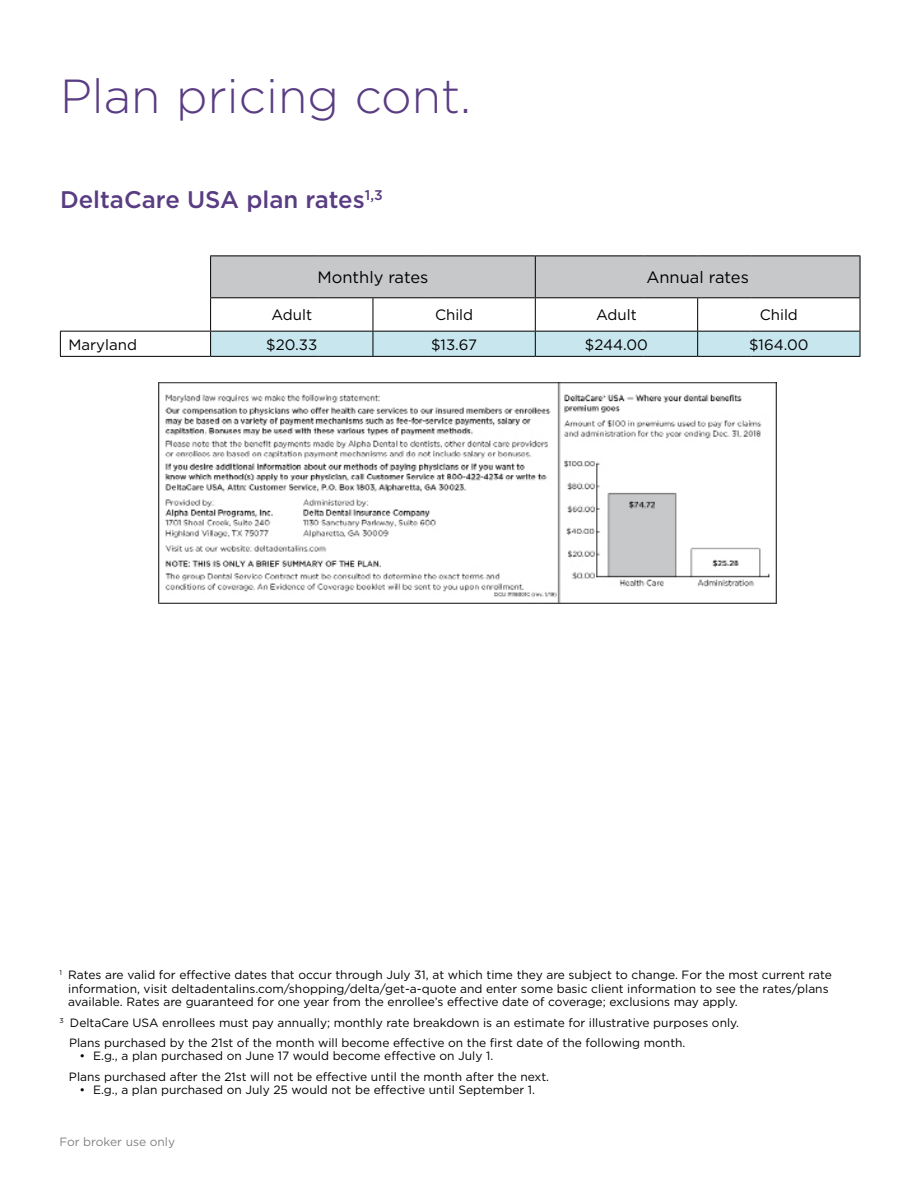
<style>
.page{position:relative;width:918px;height:1188px;background:#fff}
.page>*{position:absolute;margin:0;border:0;box-sizing:border-box;transform-origin:0 0}
.t1{font:300 47.85px "Gotham";color:#593c82}
.t2{font:500 24px "Gotham";color:#593c82}
.t3{font:16.5px "Gotham";color:#000}
.t4{font:15px "Gotham";color:#000}
.t5{font:12px/13.5px "Gotham";color:#000}
.t6{font:12px "Gotham";color:#808285}
</style>
<div class="page">
<div style="left:211px;top:257px;width:649px;height:40px;background:#c7c8ca"></div>
<hr style="left:210px;top:256px;width:109px;height:1px;background:#000">
<hr style="left:319px;top:256px;width:54px;height:1px;background:#000">
<hr style="left:373px;top:256px;width:54px;height:1px;background:#000">
<hr style="left:427px;top:256px;width:108px;height:1px;background:#000">
<hr style="left:535px;top:256px;width:109px;height:1px;background:#000">
<hr style="left:644px;top:256px;width:54px;height:1px;background:#000">
<hr style="left:698px;top:256px;width:54px;height:1px;background:#000">
<hr style="left:752px;top:256px;width:108px;height:1px;background:#000">
<hr style="left:210px;top:297px;width:109px;height:1px;background:#000">
<hr style="left:319px;top:297px;width:54px;height:1px;background:#000">
<hr style="left:373px;top:297px;width:54px;height:1px;background:#000">
<hr style="left:427px;top:297px;width:108px;height:1px;background:#000">
<hr style="left:535px;top:297px;width:109px;height:1px;background:#000">
<hr style="left:644px;top:297px;width:54px;height:1px;background:#000">
<hr style="left:698px;top:297px;width:54px;height:1px;background:#000">
<hr style="left:752px;top:297px;width:108px;height:1px;background:#000">
<hr style="left:60px;top:331px;width:151px;height:1px;background:#000">
<hr style="left:60px;top:356px;width:151px;height:1px;background:#000">
<svg style="left:60px;top:332px;width:1px;height:24px"></svg>
<hr style="left:210px;top:256px;width:1px;height:41px;background:#000">
<hr style="left:535px;top:256px;width:1px;height:41px;background:#000">
<hr style="left:860px;top:256px;width:1px;height:41px;background:#000">
<hr style="left:210px;top:298px;width:1px;height:33px;background:#000">
<hr style="left:373px;top:298px;width:1px;height:33px;background:#000">
<hr style="left:535px;top:298px;width:1px;height:33px;background:#000">
<hr style="left:697px;top:298px;width:1px;height:33px;background:#000">
<hr style="left:860px;top:298px;width:1px;height:33px;background:#000">
<hr style="left:211px;top:356px;width:108px;height:1px;background:#000">
<hr style="left:319px;top:356px;width:54px;height:1px;background:#000">
<hr style="left:373px;top:356px;width:54px;height:1px;background:#000">
<hr style="left:427px;top:356px;width:108px;height:1px;background:#000">
<hr style="left:535px;top:356px;width:109px;height:1px;background:#000">
<hr style="left:644px;top:356px;width:54px;height:1px;background:#000">
<svg style="left:210px;top:331px;width:651px;height:25px;background:#c0dce3"></svg>
<hr style="left:698px;top:356px;width:54px;height:1px;background:#000">
<hr style="left:752px;top:356px;width:108px;height:1px;background:#000">
<img style="left:159px;top:382px;width:618px;height:221px">
<h1 class="t1" style="left:60px;top:66px;width:413px">Plan pricing cont.</h1>
<h2 class="t2" style="left:60px;top:184px;width:324px">DeltaCare USA plan rates<sup>1,3</sup></h2>
<h3 class="t3" style="left:317px;top:267px;width:113px">Monthly rates</h3>
<h3 class="t3" style="left:646px;top:267px;width:104px">Annual rates</h3>
<p class="t4" style="left:271px;top:306px;width:42px">Adult</p>
<p class="t4" style="left:435px;top:306px;width:40px">Child</p>
<p class="t4" style="left:596px;top:306px;width:42px">Adult</p>
<p class="t4" style="left:760px;top:306px;width:40px">Child</p>
<p class="t4" style="left:68px;top:335px;width:70px">Maryland</p>
<p class="t4" style="left:266px;top:335px;width:53px">$20.33</p>
<p class="t4" style="left:431px;top:335px;width:48px">$13.67</p>
<p class="t4" style="left:585px;top:335px;width:65px">$244.00</p>
<p class="t4" style="left:749px;top:335px;width:61px">$164.00</p>
<p class="t5" style="left:68px;top:968px;width:765px;text-indent:-9px"><sup>1</sup> Rates are valid for effective dates that occur through July 31, at which time they are subject to change. For the most current rate information, visit deltadentalins.com/shopping/delta/get-a-quote and enter some basic client information to see the rates/plans available. Rates are guaranteed for one year from the enrollee’s effective date of coverage; exclusions may apply.</p>
<p class="t5" style="left:69px;top:1012px;width:672px;line-height:20.2px;text-indent:-10px"><sup>3</sup> DeltaCare USA enrollees must pay annually; monthly rate breakdown is an estimate for illustrative purposes only.<br>Plans purchased by the 21st of the month will become effective on the first date of the following month.</p>
<p class="t5" style="left:69px;top:1046px;width:482px;line-height:20.2px;text-indent:11px">• E.g., a plan purchased on June 17 would become effective on July 1.<br>Plans purchased after the 21st will not be effective until the month after the next.</p>
<p class="t5" style="left:80px;top:1083px;width:457px">• E.g., a plan purchased on July 25 would not be effective until September 1.</p>
<p class="t6" style="left:59px;top:1134px;width:117px">For broker use only</p>
</div>
